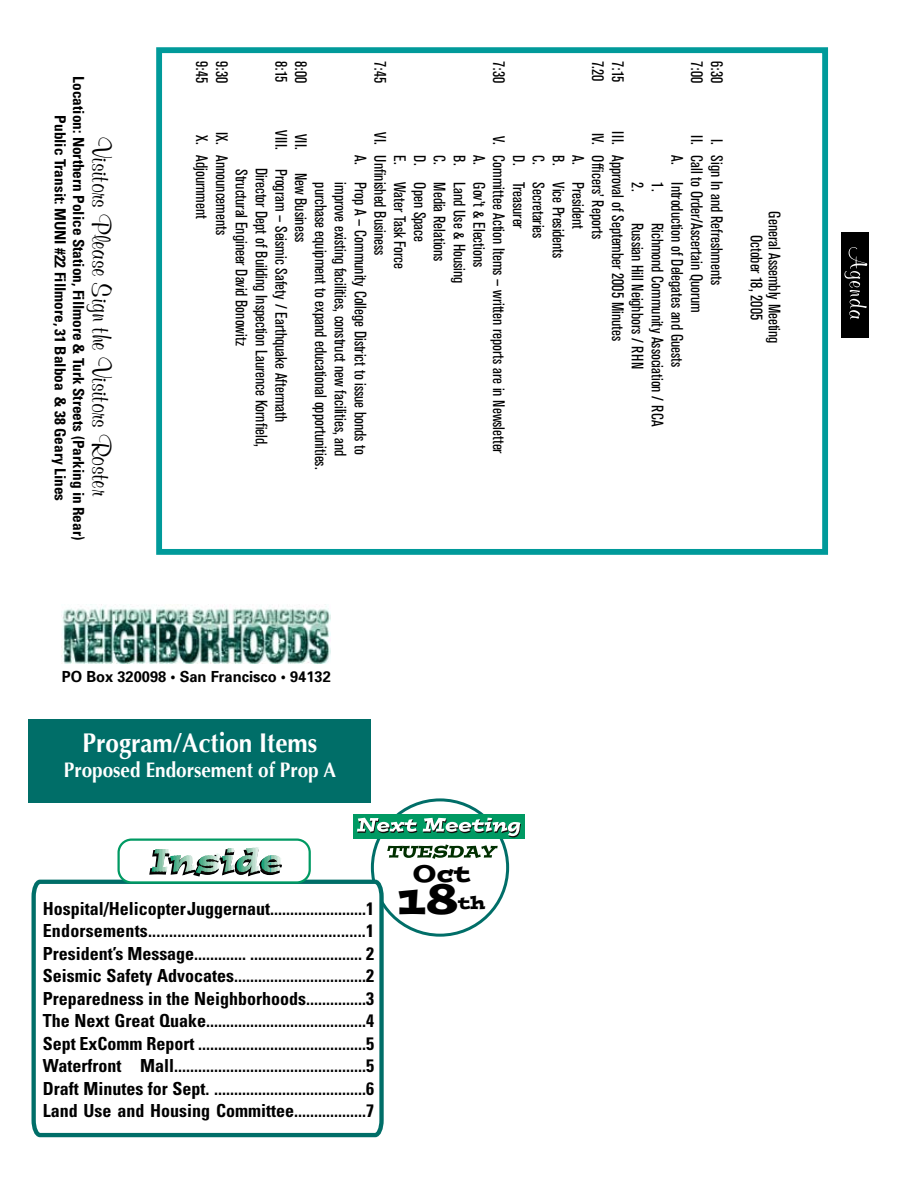
<style>
.page{position:relative;width:918px;height:1188px;background:#fff}
.page>*{position:absolute;margin:0;border:0;box-sizing:border-box;transform-origin:0 0}
.t1{font:45px "Postino";color:#000}
.t2{font:700 27px "Murray Hill BT";color:#000}
.t3{font:700 27px "Optima";color:#fff;scale:.9 1}
.t4{font:24px "Postino";color:#000}
.t5{font:700 21px "Optima";color:#fff;scale:.9 1}
.t6{font:700 condensed 18px/22.5px "Univers";color:#000;text-align:justify}
.t7{font:18px "Postino";color:#000}
.t8{font:condensed 16.5px/19.8px "Akzidenz Grotesk BE";color:#000}
.t9{font:700 condensed 15.3px/18.3px "Univers";color:#000;text-align:center}
.t10{font:700 15.3px "Univers";color:#000;scale:.96 1}
</style>
<div class="page">
<img style="left:61px;top:604px;width:270px;height:59px">
<div style="left:371px;top:798px;width:138px;height:139px;border:3px solid #006e68;border-radius:50%"></div>
<div style="left:353px;top:814px;width:172px;height:24px;background:#009a63"></div>
<svg style="left:357px;top:818px;width:60px;height:15px"></svg>
<svg style="left:423px;top:818px;width:98px;height:19px"></svg>
<svg style="left:387px;top:844px;width:111px;height:15px"></svg>
<svg style="left:31px;top:877px;width:355px;height:261px"></svg>
<div style="left:119px;top:840px;width:191px;height:42px;background:#fff;border-radius:13px"></div>
<div style="left:117px;top:838px;width:194px;height:46px;border:2px solid #009a63;border-radius:13px"></div>
<svg style="left:149px;top:847px;width:133px;height:30px"></svg>
<div style="left:28px;top:719px;width:342px;height:84px;background:#006e68"></div>
<div style="left:841px;top:233px;width:28px;height:105px;background:#000"></div>
<svg style="left:844px;top:247px;width:23px;height:72px"></svg>
<div style="left:156px;top:47px;width:672px;height:508px;border:6px solid #009a9a"></div>
<p class="t9" style="left:88px;top:76px;width:465px;rotate:90deg">Location: Northern Police Station, Fillmore &amp; Turk Streets (Parking in Rear)<br>Public Transit: MUNI #22 Fillmore, 31 Balboa &amp; 38 Geary Lines</p>
<h2 class="t2" style="left:118px;top:137px;width:361px;rotate:90deg">Visitors Please Sign the Visitors Roster</h2>
<p class="t8" style="left:212px;top:61px;width:24px;rotate:90deg">9:45</p>
<p class="t8" style="left:231px;top:61px;width:24px;rotate:90deg">9:30</p>
<p class="t8" style="left:311px;top:61px;width:23px;rotate:90deg">8:00</p>
<p class="t8" style="left:291px;top:61px;width:22px;rotate:90deg">8:15</p>
<p class="t8" style="left:390px;top:61px;width:24px;rotate:90deg">7:45</p>
<p class="t8" style="left:509px;top:61px;width:24px;rotate:90deg">7:30</p>
<p class="t8" style="left:608px;top:61px;width:21px;rotate:90deg">7.20</p>
<p class="t8" style="left:627px;top:61px;width:22px;rotate:90deg">7:15</p>
<p class="t8" style="left:707px;top:61px;width:23px;rotate:90deg">7:00</p>
<p class="t8" style="left:726px;top:61px;width:24px;rotate:90deg">6:30</p>
<p class="t8" style="left:212px;top:135px;width:85px;rotate:90deg">X. Adjournment</p>
<p class="t8" style="left:291px;top:168px;width:280px;text-indent:-38px;rotate:90deg">VIII. Program — Seismic Safety / Earthquake Aftermath<br>Director Dept of Building Inspection Laurence Kornfield,<br>Structural Engineer David Bonowitz</p>
<p class="t8" style="left:390px;top:132px;width:14px;rotate:90deg">VI.</p>
<p class="t8" style="left:231px;top:132px;width:104px;rotate:90deg">IX. Announcements</p>
<p class="t8" style="left:311px;top:134px;width:18px;rotate:90deg">VII.</p>
<p class="t8" style="left:311px;top:173px;width:71px;rotate:90deg">New Business</p>
<p class="t8" style="left:370px;top:155px;width:11px;rotate:90deg">A.</p>
<p class="t8" style="left:390px;top:155px;width:101px;rotate:90deg">Unfinished Business</p>
<p class="t8" style="left:449px;top:155px;width:108px;rotate:90deg">C. Media Relations</p>
<p class="t8" style="left:410px;top:155px;width:115px;rotate:90deg">E. Water Task Force</p>
<p class="t8" style="left:429px;top:155px;width:88px;rotate:90deg">D. Open Space</p>
<p class="t8" style="left:469px;top:155px;width:129px;rotate:90deg">B. Land Use &amp; Housing</p>
<p class="t8" style="left:330px;top:182px;width:288px;rotate:90deg">purchase equipment to expand educational opportunities.</p>
<p class="t8" style="left:350px;top:182px;width:275px;rotate:90deg">improve existing facilities, construct new facilities, and</p>
<p class="t8" style="left:370px;top:182px;width:274px;rotate:90deg">Prop A — Community College District to issue bonds to</p>
<p class="t8" style="left:509px;top:136px;width:10px;rotate:90deg">V.</p>
<p class="t8" style="left:489px;top:155px;width:11px;rotate:90deg">A.</p>
<p class="t8" style="left:509px;top:155px;width:300px;rotate:90deg">Committee Action Items — written reports are in Newsletter</p>
<p class="t8" style="left:528px;top:155px;width:75px;rotate:90deg">D. Treasurer</p>
<p class="t8" style="left:489px;top:182px;width:86px;rotate:90deg">Gov’t &amp; Elections</p>
<p class="t8" style="left:548px;top:155px;width:84px;rotate:90deg">C. Secretaries</p>
<p class="t8" style="left:568px;top:155px;width:104px;rotate:90deg">B. Vice Presidents</p>
<p class="t8" style="left:627px;top:131px;width:211px;rotate:90deg">III. Approval of September 2005 Minutes</p>
<p class="t8" style="left:608px;top:133px;width:13px;rotate:90deg">IV.</p>
<p class="t8" style="left:707px;top:135px;width:11px;rotate:90deg">II.</p>
<p class="t8" style="left:726px;top:139px;width:147px;rotate:90deg">I. Sign In and Refreshments</p>
<p class="t8" style="left:588px;top:155px;width:11px;rotate:90deg">A.</p>
<p class="t8" style="left:608px;top:155px;width:85px;rotate:90deg">Officers’ Reports</p>
<p class="t8" style="left:687px;top:155px;width:11px;rotate:90deg">A.</p>
<p class="t8" style="left:707px;top:155px;width:159px;rotate:90deg">Call to Order/Ascertain Quorum</p>
<p class="t8" style="left:647px;top:182px;width:188px;rotate:90deg">2. Russian Hill Neighbors / RHN</p>
<p class="t8" style="left:667px;top:182px;width:10px;rotate:90deg">1.</p>
<p class="t8" style="left:687px;top:223px;width:205px;text-indent:-41px;rotate:90deg">Introduction of Delegates and Guests<br>Richmond Community Association / RCA</p>
<p class="t8" style="left:588px;top:182px;width:48px;rotate:90deg">President</p>
<p class="t8" style="left:783px;top:211px;width:133px;line-height:18px;text-align:center;rotate:90deg">General Assembly Meeting<br>October 18, 2005</p>
<p class="t10" style="left:62px;top:666px;width:282px">PO Box 320098 • San Francisco • 94132</p>
<h2 class="t3" style="left:83px;top:727px;width:262px">Program/Action Items</h2>
<p class="t5" style="left:64px;top:758px;width:304px">Proposed Endorsement of Prop A</p>
<p class="t6" style="left:43px;top:897px;width:333px">Hospital/Helicopter Juggernaut........................1</p>
<p class="t6" style="left:43px;top:919px;width:333px">Endorsements....................................................1<br>President’s Message............. ............................ 2<br>Seismic Safety Advocates.................................2<br>Preparedness in the Neighborhoods...............3<br>The Next Great Quake........................................4<br>Sept ExComm Report ..........................................5<br>Waterfront Mall................................................5<br>Draft Minutes for Sept. ......................................6<br>Land Use and Housing Committee..................7</p>
<h3 class="t4" style="left:413px;top:858px;width:59px">Oct</h3>
<h1 class="t1" style="left:397px;top:868px;width:62px">18</h1>
<p class="t7" style="left:458px;top:891px;width:29px">th</p>
</div>
